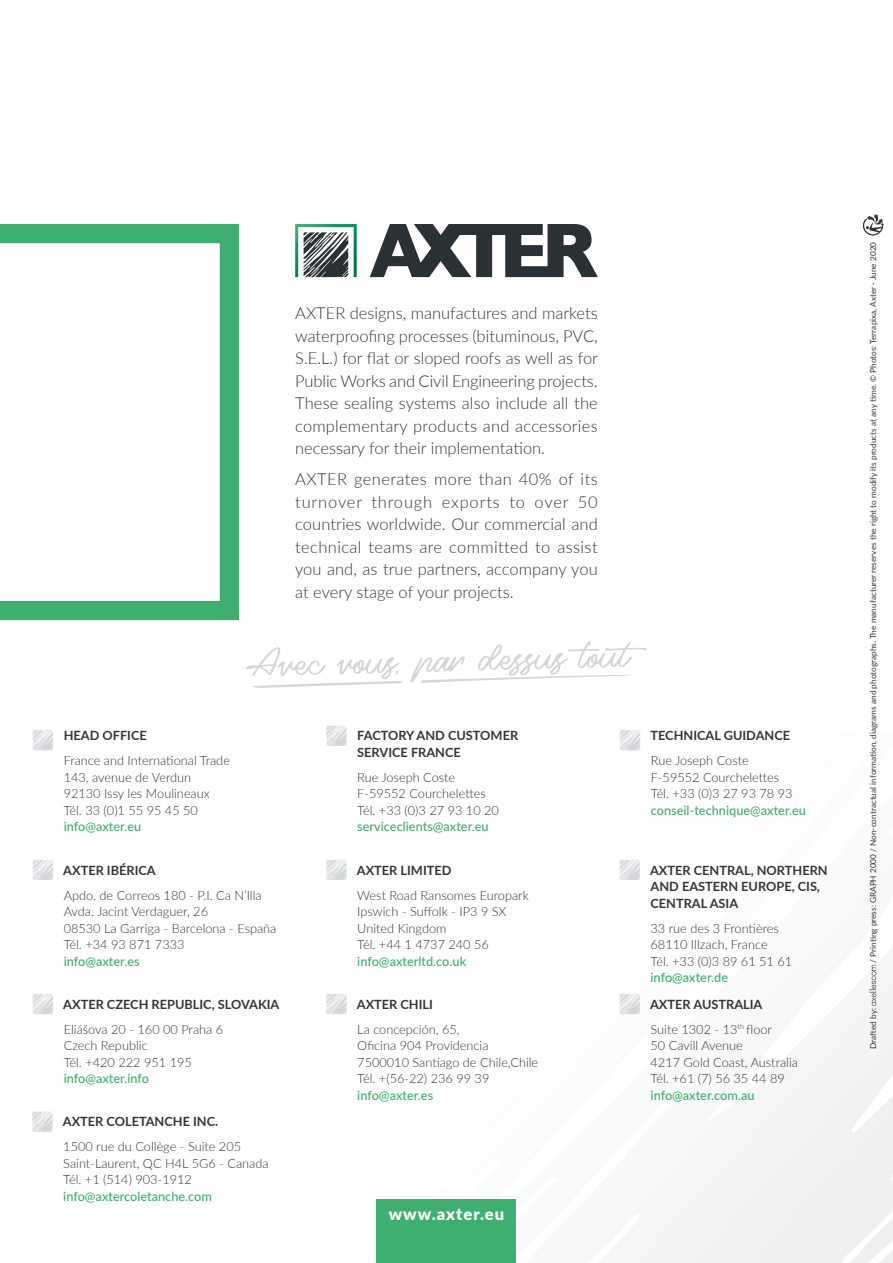
<style>
.page{position:relative;width:893px;height:1263px;background:#fff}
.page>*{position:absolute;margin:0;border:0;box-sizing:border-box;transform-origin:0 0}
.t1{font:300 16.5px/22.5px "Lato";color:#373636;text-align:justify}
.t2{font:800 16.5px "Lato";letter-spacing:.06em;color:#fff}
.t3{font:300 12.75px/16.5px "Lato";color:#373636}
.t4{font:700 12.75px/16.5px "Lato";color:#373636}
.t5{font:500 12.75px "Lato";color:#3eaf70}
.t6{font:8.25px "Lato";color:#373636}
.s1{font-weight:700}
</style>
<div class="page">
<svg style="left:376px;top:960px;width:517px;height:303px;fill:#f3f5f5"></svg>
<svg style="left:823px;top:1201px;width:70px;height:62px;background:#eff1f2"></svg>
<svg style="left:376px;top:734px;width:406px;height:437px"></svg>
<svg style="left:376px;top:734px;width:127px;height:135px"></svg>
<svg style="left:0;top:224px;width:239px;height:396px"></svg>
<svg style="left:370px;top:224px;width:228px;height:53px"></svg>
<svg style="left:295px;top:224px;width:62px;height:53px"></svg>
<svg style="left:246px;top:641px;width:401px;height:47px"></svg>
<svg style="left:869px;top:965px;width:7px;height:41px"></svg>
<svg style="left:863px;top:214px;width:21px;height:21px"></svg>
<svg style="left:33px;top:730px;width:20px;height:20px"></svg>
<svg style="left:620px;top:730px;width:20px;height:20px"></svg>
<svg style="left:326px;top:726px;width:21px;height:20px"></svg>
<div style="left:377px;top:1199px;width:139px;height:64px;background:#3eaf70"></div>
<svg style="left:32px;top:1111px;width:21px;height:21px"></svg>
<svg style="left:33px;top:860px;width:20px;height:20px"></svg>
<svg style="left:326px;top:860px;width:21px;height:20px"></svg>
<svg style="left:620px;top:860px;width:20px;height:20px"></svg>
<svg style="left:33px;top:994px;width:20px;height:20px"></svg>
<svg style="left:326px;top:994px;width:21px;height:20px"></svg>
<svg style="left:620px;top:994px;width:20px;height:20px"></svg>
<p class="t1" style="left:295px;top:301px;width:304px">AXTER designs, manufactures and markets waterproofing processes (bituminous, PVC, S.E.L.) for flat or sloped roofs as well as for Public Works and Civil Engineering projects.<br>These sealing systems also include all the complementary products and accessories necessary for their implementation.</p>
<p class="t1" style="left:295px;top:467px;width:304px">AXTER generates more than 40% of its turnover through exports to over 50 countries worldwide. Our commercial and technical teams are committed to assist you and, as true partners, accompany you at every stage of your projects.</p>
<p class="t4" style="left:64px;top:727px;width:85px">HEAD OFFICE</p>
<p class="t3" style="left:64px;top:752px;width:168px">France and International Trade<br>143, avenue de Verdun<br>92130 Issy les Moulineaux<br>Tél. 33 (0)1 55 95 45 50</p>
<p class="t5" style="left:64px;top:817px;width:79px">info@axter.eu</p>
<p class="t4" style="left:63px;top:861px;width:94px">AXTER IBÉRICA</p>
<p class="t3" style="left:64px;top:886px;width:214px">Apdo. de Correos 180 - P.I. Ca N’Illa<br>Avda. Jacint Verdaguer, 26<br>08530 La Garriga - Barcelona - España<br>Tél. +34 93 871 7333</p>
<p class="t5" style="left:64px;top:952px;width:77px">info@axter.es</p>
<p class="t4" style="left:63px;top:995px;width:218px">AXTER CZECH REPUBLIC, SLOVAKIA</p>
<p class="t3" style="left:64px;top:1020px;width:161px">Eliášova 20 - 160 00 Praha 6<br>Czech Republic<br>Tél. +420 222 951 195</p>
<p class="t5" style="left:64px;top:1069px;width:87px">info@axter.info</p>
<p class="t4" style="left:63px;top:1113px;width:157px">AXTER COLETANCHE INC.</p>
<p class="t3" style="left:63px;top:1138px;width:207px">1500 rue du Collège - Suite 205<br>Saint-Laurent, QC H4L 5G6 - Canada<br>Tél. +1 (514) 903-1912</p>
<p class="t5" style="left:63px;top:1187px;width:150px">info@axtercoletanche.com</p>
<p class="t4" style="left:357px;top:727px;width:162px">FACTORY AND CUSTOMER<br>SERVICE FRANCE</p>
<p class="t3" style="left:357px;top:768px;width:143px">Rue Joseph Coste<br>F-59552 Courchelettes<br>Tél. +33 (0)3 27 93 10 20</p>
<p class="t5" style="left:357px;top:817px;width:133px">serviceclients@axter.eu</p>
<p class="t4" style="left:357px;top:861px;width:96px">AXTER LIMITED</p>
<p class="t3" style="left:357px;top:886px;width:173px">West Road Ransomes Europark<br>Ipswich - Suffolk - IP3 9 SX<br>United Kingdom<br>Tél. +44 1 4737 240 56</p>
<p class="t5" style="left:357px;top:952px;width:110px">info@axterltd.co.uk</p>
<p class="t4" style="left:357px;top:995px;width:78px">AXTER CHILI</p>
<p class="t3" style="left:357px;top:1020px;width:182px">La concepción, 65,<br>Oficina 904 Providencia<br>7500010 Santiago de Chile,Chile<br>Tél. +(56-22) 236 99 39</p>
<p class="t5" style="left:357px;top:1086px;width:77px">info@axter.es</p>
<p class="t2" style="left:389px;top:1201px;width:117px">www.axter.eu</p>
<p class="t4" style="left:650px;top:727px;width:141px">TECHNICAL GUIDANCE</p>
<p class="t3" style="left:651px;top:752px;width:143px">Rue Joseph Coste<br>F-59552 Courchelettes<br>Tél. +33 (0)3 27 93 78 93</p>
<p class="t5" style="left:651px;top:801px;width:157px">conseil-technique@axter.eu</p>
<p class="t4" style="left:650px;top:861px;width:179px">AXTER CENTRAL, NORTHERN<br>AND EASTERN EUROPE, CIS,<br>CENTRAL ASIA</p>
<p class="t3" style="left:651px;top:919px;width:143px">33 rue des 3 Frontières<br>68110 Illzach, France<br>Tél. +33 (0)3 89 61 51 61</p>
<p class="t5" style="left:651px;top:968px;width:79px">info@axter.de</p>
<p class="t3" style="left:650px;top:991px;width:123px;line-height:25px"><span class="s1">AXTER AUSTRALIA<br></span>Suite 1302 - 13<sup>th</sup> floor</p>
<p class="t3" style="left:651px;top:1037px;width:149px">50 Cavill Avenue<br>4217 Gold Coast, Australia<br>Tél. +61 (7) 56 35 44 89</p>
<p class="t5" style="left:651px;top:1086px;width:105px">info@axter.com.au</p>
<p class="t6" style="left:867px;top:963px;width:722px;rotate:-90deg">/ Printing press: GRAPH 2000 / Non-contractual information, diagrams and photographs. The manufacturer reserves the right to modify its products at any time. © Photos: Terrapixa, Axter - June 2020</p>
<p class="t6" style="left:867px;top:1049px;width:42px;rotate:-90deg">Drafted by:</p>
</div>
